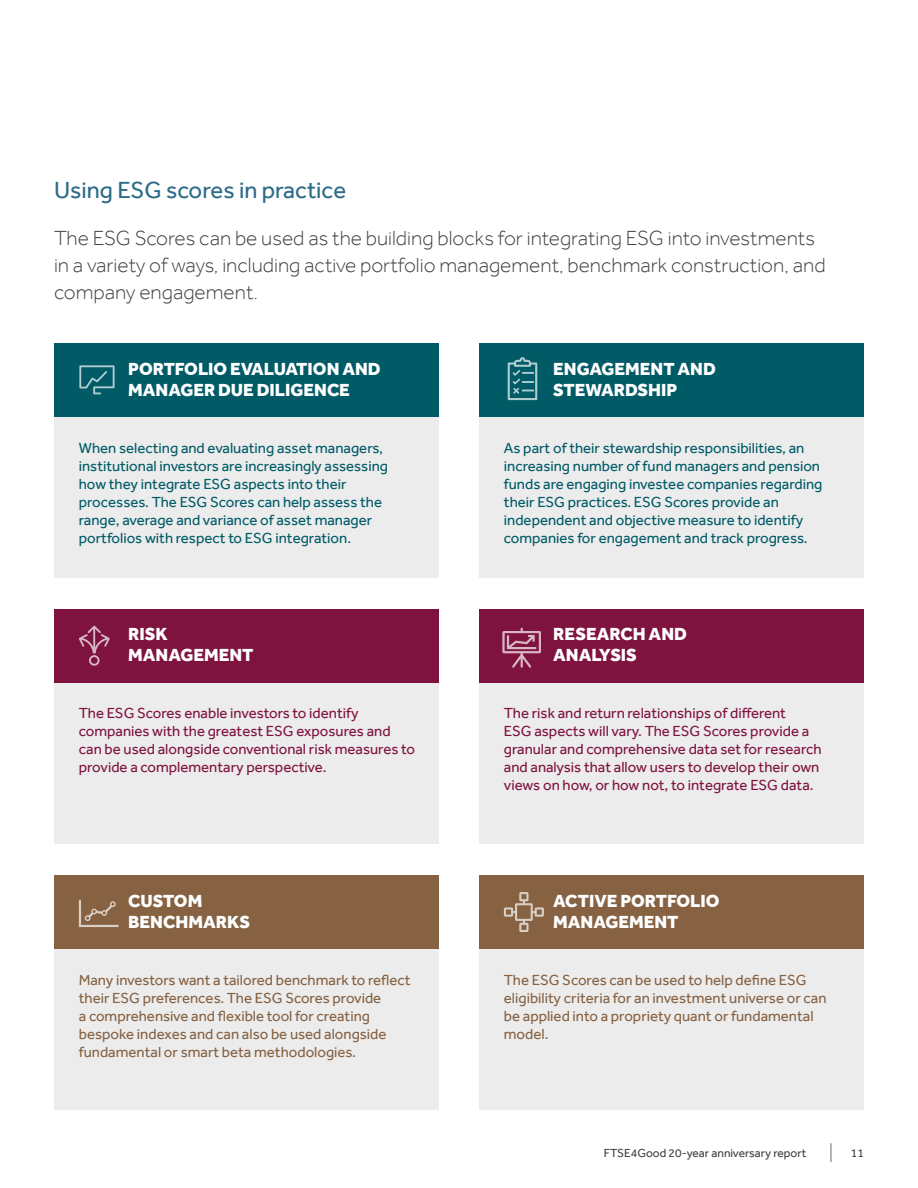
<style>
.page{position:relative;width:918px;height:1188px;background:#fff}
.page>*{position:absolute;margin:0;border:0;box-sizing:border-box;transform-origin:0 0}
.t1{font:24px "Effra";color:#2c6c88}
.t2{font:300 21px/27px "Effra";color:#404040}
.t3{font:800 18px/21px "Effra";color:#fff}
.t4{font:15px/18px "Effra";color:#005b67}
.t5{font:15px/18px "Effra";color:#7f1340}
.t6{font:15px/18px "Effra";color:#866243}
.t7{font:12px "Effra";color:#404040}
</style>
<div class="page">
<div style="left:54px;top:343px;width:385px;height:74px;background:#005b67"></div>
<div style="left:54px;top:683px;width:385px;height:161px;background:#ececec"></div>
<div style="left:54px;top:417px;width:385px;height:161px;background:#ececec"></div>
<div style="left:54px;top:949px;width:385px;height:161px;background:#ececec"></div>
<div style="left:479px;top:683px;width:385px;height:161px;background:#ececec"></div>
<div style="left:479px;top:417px;width:385px;height:161px;background:#ececec"></div>
<div style="left:479px;top:949px;width:385px;height:161px;background:#ececec"></div>
<div style="left:54px;top:609px;width:385px;height:74px;background:#7f1340"></div>
<div style="left:54px;top:875px;width:385px;height:74px;background:#866243"></div>
<div style="left:479px;top:343px;width:385px;height:74px;background:#005b67"></div>
<div style="left:479px;top:609px;width:385px;height:74px;background:#7f1340"></div>
<div style="left:479px;top:875px;width:385px;height:74px;background:#866243"></div>
<svg style="left:79px;top:626px;width:31px;height:40px"></svg>
<svg style="left:79px;top:900px;width:40px;height:27px"></svg>
<svg style="left:79px;top:365px;width:36px;height:29px"></svg>
<svg style="left:504px;top:892px;width:40px;height:40px"></svg>
<svg style="left:502px;top:628px;width:39px;height:40px"></svg>
<svg style="left:508px;top:357px;width:29px;height:43px"></svg>
<svg style="left:831px;top:1143px;width:1px;height:19px"></svg>
<h1 class="t1" style="left:54px;top:176px;width:294px">Using ESG scores in practice</h1>
<h2 class="t2" style="left:54px;top:225px;width:773px">The ESG Scores can be used as the building blocks for integrating ESG into investments in a variety of ways, including active portfolio management, benchmark construction, and company engagement.</h2>
<p class="t3" style="left:128px;top:358px;width:254px">PORTFOLIO EVALUATION AND<br>MANAGER DUE DILIGENCE</p>
<p class="t4" style="left:79px;top:438px;width:311px">When selecting and evaluating asset managers, institutional investors are increasingly assessing how they integrate ESG aspects into their processes. The ESG Scores can help assess the range, average and variance of asset manager portfolios with respect to ESG integration.</p>
<p class="t3" style="left:128px;top:623px;width:127px">RISK<br>MANAGEMENT</p>
<p class="t5" style="left:79px;top:704px;width:338px">The ESG Scores enable investors to identify companies with the greatest ESG exposures and can be used alongside conventional risk measures to provide a complementary perspective.</p>
<p class="t3" style="left:128px;top:890px;width:123px">CUSTOM<br>BENCHMARKS</p>
<p class="t6" style="left:79px;top:971px;width:333px">Many investors want a tailored benchmark to reflect their ESG preferences. The ESG Scores provide<br>a comprehensive and flexible tool for creating bespoke indexes and can also be used alongside fundamental or smart beta methodologies.</p>
<p class="t3" style="left:553px;top:358px;width:164px">ENGAGEMENT AND<br>STEWARDSHIP</p>
<p class="t4" style="left:504px;top:438px;width:320px">As part of their stewardship responsibilities, an increasing number of fund managers and pension funds are engaging investee companies regarding their ESG practices. ESG Scores provide an independent and objective measure to identify companies for engagement and track progress.</p>
<p class="t3" style="left:553px;top:623px;width:135px">RESEARCH AND<br>ANALYSIS</p>
<p class="t5" style="left:504px;top:704px;width:319px">The risk and return relationships of different<br>ESG aspects will vary. The ESG Scores provide a granular and comprehensive data set for research and analysis that allow users to develop their own views on how, or how not, to integrate ESG data.</p>
<p class="t3" style="left:553px;top:890px;width:168px">ACTIVE PORTFOLIO<br>MANAGEMENT</p>
<p class="t6" style="left:504px;top:971px;width:324px">The ESG Scores can be used to help define ESG eligibility criteria for an investment universe or can be applied into a propriety quant or fundamental model.</p>
<p class="t7" style="left:604px;top:1146px;width:204px">FTSE4Good 20-year anniversary report</p>
<p class="t7" style="left:851px;top:1146px;width:15px">11</p>
</div>
